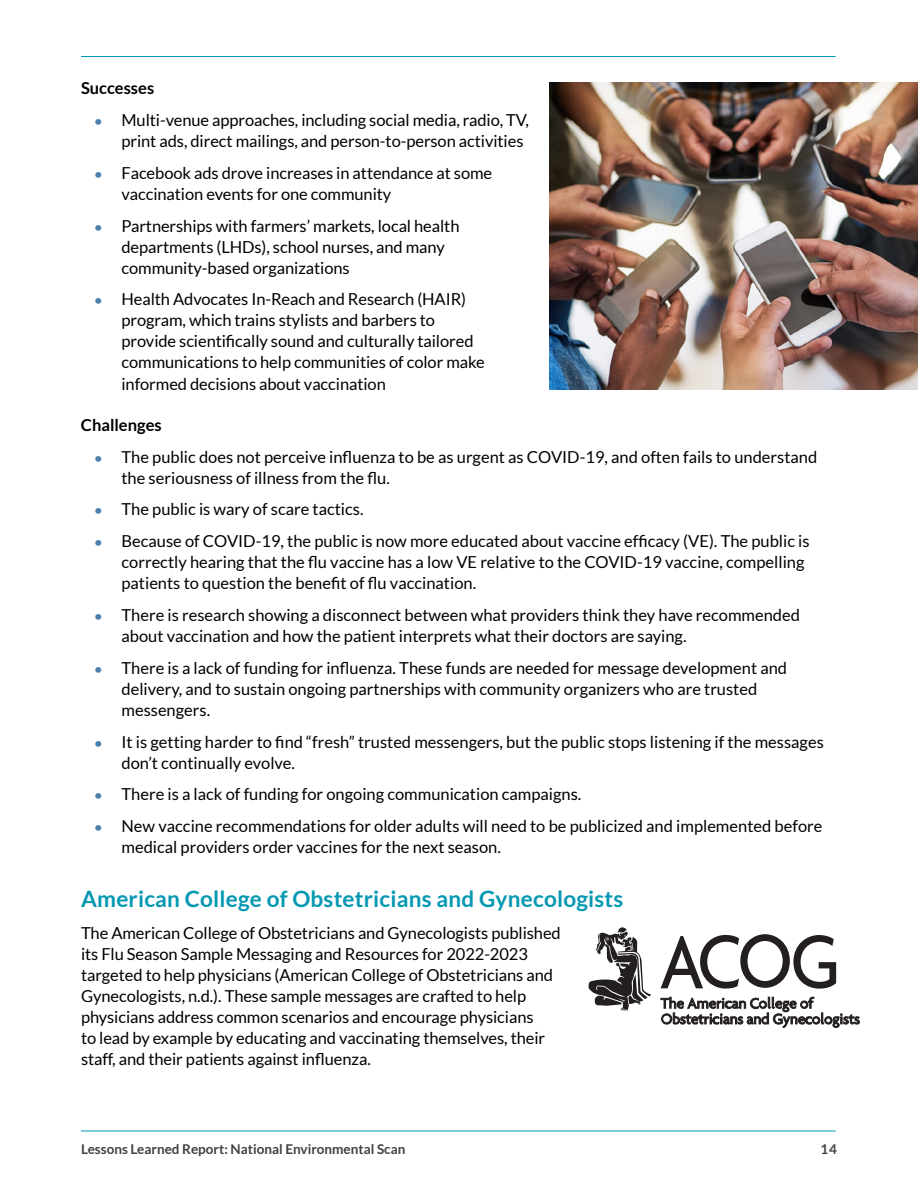
<style>
.page{position:relative;width:918px;height:1188px;background:#fff}
.page>*{position:absolute;margin:0;border:0;box-sizing:border-box;transform-origin:0 0}
.t1{font:700 22.5px "Lato";letter-spacing:.01em;color:#0498b2}
.t2{font:16.5px/21px "Lato";color:#000}
.t3{font:700 16.5px "Lato";color:#000}
.t4{font:700 13.5px "Lato";color:#414042}
.s1{font-weight:700;font-size:13.5px;color:#4a7eac}
</style>
<div class="page">
<hr style="left:81px;top:1131px;width:755px;height:1px;background:#0498b2">
<hr style="left:81px;top:56px;width:755px;height:1px;background:#0498b2">
<svg style="left:661px;top:934px;width:175px;height:55px"></svg>
<svg style="left:588px;top:927px;width:63px;height:84px"></svg>
<svg style="left:661px;top:997px;width:199px;height:31px"></svg>
<img style="left:550px;top:82px;width:368px;height:308px">
<p class="t3" style="left:81px;top:79px;width:75px">Successes</p>
<p class="t2" style="left:122px;top:110px;width:409px;text-indent:-27px"><span class="s1">•</span> Multi-venue approaches, including social media, radio, TV, print ads, direct mailings, and person-to-person activities</p>
<p class="t2" style="left:122px;top:162px;width:372px;text-indent:-27px"><span class="s1">•</span> Facebook ads drove increases in attendance at some vaccination events for one community</p>
<p class="t2" style="left:122px;top:215px;width:340px;text-indent:-27px"><span class="s1">•</span> Partnerships with farmers’ markets, local health departments (LHDs), school nurses, and many community-based organizations</p>
<p class="t2" style="left:122px;top:289px;width:365px;text-indent:-27px"><span class="s1">•</span> Health Advocates In-Reach and Research (HAIR) program, which trains stylists and barbers to provide scientifically sound and culturally tailored communications to help communities of color make informed decisions about vaccination</p>
<p class="t3" style="left:81px;top:415px;width:82px">Challenges</p>
<p class="t2" style="left:122px;top:446px;width:697px;text-indent:-27px"><span class="s1">•</span> The public does not perceive influenza to be as urgent as COVID-19, and often fails to understand the seriousness of illness from the flu.</p>
<p class="t2" style="left:94px;top:499px;width:271px"><span class="s1">•</span> The public is wary of scare tactics.</p>
<p class="t2" style="left:122px;top:531px;width:690px;text-indent:-27px"><span class="s1">•</span> Because of COVID-19, the public is now more educated about vaccine efficacy (VE). The public is correctly hearing that the flu vaccine has a low VE relative to the COVID-19 vaccine, compelling patients to question the benefit of flu vaccination.</p>
<p class="t2" style="left:122px;top:604px;width:680px;text-indent:-27px"><span class="s1">•</span> There is research showing a disconnect between what providers think they have recommended about vaccination and how the patient interprets what their doctors are saying.</p>
<p class="t2" style="left:122px;top:657px;width:667px;text-indent:-27px"><span class="s1">•</span> There is a lack of funding for influenza. These funds are needed for message development and delivery, and to sustain ongoing partnerships with community organizers who are trusted messengers.</p>
<p class="t2" style="left:122px;top:731px;width:704px;text-indent:-27px"><span class="s1">•</span> It is getting harder to find “fresh” trusted messengers, but the public stops listening if the messages don’t continually evolve.</p>
<p class="t2" style="left:94px;top:784px;width:488px"><span class="s1">•</span> There is a lack of funding for ongoing communication campaigns.</p>
<p class="t2" style="left:122px;top:816px;width:702px;text-indent:-27px"><span class="s1">•</span> New vaccine recommendations for older adults will need to be publicized and implemented before medical providers order vaccines for the next season.</p>
<h1 class="t1" style="left:81px;top:886px;width:544px">American College of Obstetricians and Gynecologists</h1>
<p class="t2" style="left:81px;top:922px;width:481px">The American College of Obstetricians and Gynecologists published its Flu Season Sample Messaging and Resources for 2022-2023 targeted to help physicians (American College of Obstetricians and Gynecologists, n.d.). These sample messages are crafted to help physicians address common scenarios and encourage physicians<br>to lead by example by educating and vaccinating themselves, their staff, and their patients against influenza.</p>
<p class="t4" style="left:81px;top:1141px;width:326px">Lessons Learned Report: National Environmental Scan</p>
<p class="t4" style="left:820px;top:1141px;width:18px">14</p>
</div>
